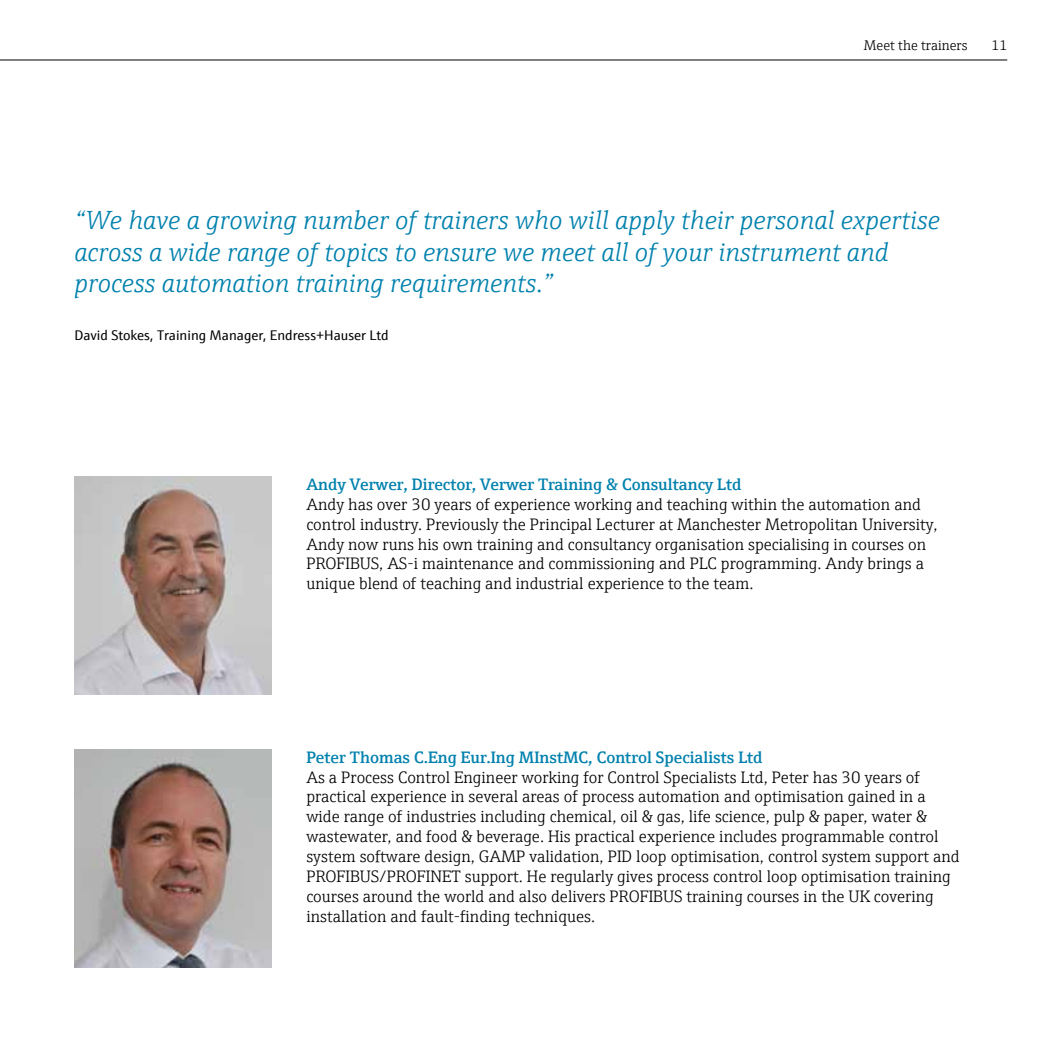
<style>
.page{position:relative;width:1042px;height:1042px;background:#fff}
.page>*{position:absolute;margin:0;border:0;box-sizing:border-box;transform-origin:0 0}
.t1{font:italic 300 26.25px/31.5px "E+H Serif";color:#0081ad}
.t2{font:300 16.62px/19.9px "E+H Serif";color:#000}
.t3{font:600 16.62px "E+H Serif";color:#0081ad}
.t4{font:14px "E+H Sans";color:#000}
.t5{font:300 14px "E+H Serif";color:#000}
</style>
<div class="page">
<hr style="left:0;top:60px;width:1007px;height:1px;background:#000">
<img style="left:74px;top:476px;width:198px;height:218px">
<img style="left:74px;top:749px;width:198px;height:218px">
<p class="t5" style="left:864px;top:35px;width:105px">Meet the trainers</p>
<p class="t5" style="left:991px;top:35px;width:18px">11</p>
<h1 class="t1" style="left:74px;top:203px;width:867px">“We have a growing number of trainers who will apply their personal expertise across a wide range of topics to ensure we meet all of your instrument and process automation training requirements.”</h1>
<p class="t4" style="left:74px;top:325px;width:316px">David Stokes, Training Manager, Endress+Hauser Ltd</p>
<p class="t3" style="left:306px;top:471px;width:436px">Andy Verwer, Director, Verwer Training &amp; Consultancy Ltd</p>
<p class="t2" style="left:306px;top:493px;width:632px">Andy has over 30 years of experience working and teaching within the automation and control industry. Previously the Principal Lecturer at Manchester Metropolitan University, Andy now runs his own training and consultancy organisation specialising in courses on PROFIBUS, AS-i maintenance and commissioning and PLC programming. Andy brings a unique blend of teaching and industrial experience to the team.</p>
<p class="t3" style="left:306px;top:744px;width:458px">Peter Thomas C.Eng Eur.Ing MInstMC, Control Specialists Ltd</p>
<p class="t2" style="left:306px;top:766px;width:655px">As a Process Control Engineer working for Control Specialists Ltd, Peter has 30 years of practical experience in several areas of process automation and optimisation gained in a wide range of industries including chemical, oil &amp; gas, life science, pulp &amp; paper, water &amp; wastewater, and food &amp; beverage. His practical experience includes programmable control system software design, GAMP validation, PID loop optimisation, control system support and PROFIBUS/PROFINET support. He regularly gives process control loop optimisation training courses around the world and also delivers PROFIBUS training courses in the UK covering installation and fault-finding techniques.</p>
</div>
